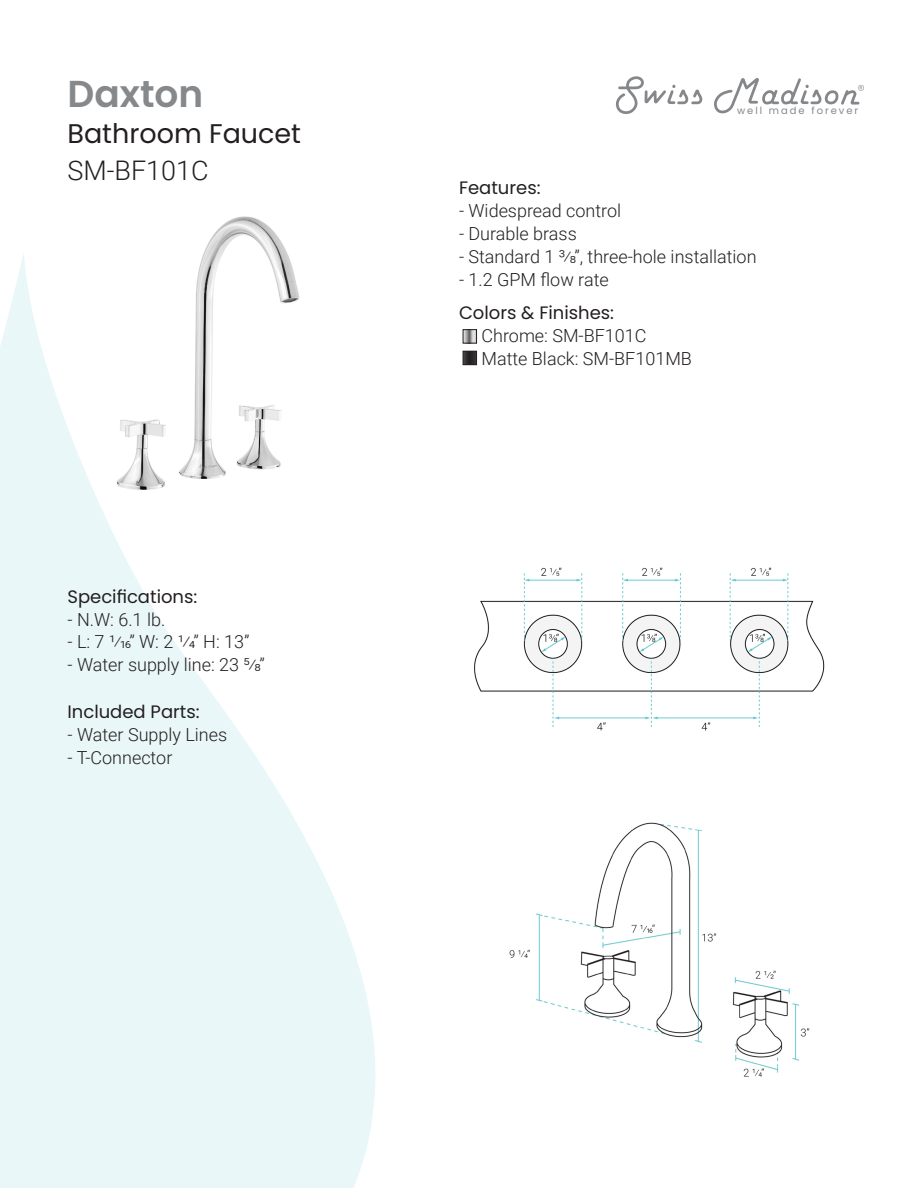
<style>
.page{position:relative;width:918px;height:1188px;background:#fff}
.page>*{position:absolute;margin:0;border:0;box-sizing:border-box;transform-origin:0 0}
.t1{font:600 37.5px "Poppins";color:#85898c}
.t2{font:27px "Poppins";color:#231f20}
.t3{font:300 27px "Roboto";color:#231f20}
.t4{font:300 18px "Roboto";color:#231f20}
.t5{font:18px "Poppins";color:#231f20}
.t6{font:9.9px "Poppins";letter-spacing:.2em;color:#85878a}
</style>
<div class="page">
<svg style="left:616px;top:76px;width:87px;height:38px"></svg>
<svg style="left:714px;top:78px;width:150px;height:36px"></svg>
<img style="left:204px;top:216px;width:82px;height:35px">
<svg style="left:0;top:251px;width:375px;height:937px;fill:#eaf7f8"></svg>
<img style="left:509px;top:822px;width:301px;height:255px">
<img style="left:474px;top:567px;width:351px;height:164px">
<img style="left:465px;top:331px;width:10px;height:10px">
<div style="left:463px;top:329px;width:14px;height:14px;border:1px solid #231f20"></div>
<img style="left:465px;top:353px;width:10px;height:10px">
<div style="left:463px;top:351px;width:14px;height:14px;border:1px solid #231f20"></div>
<div style="left:519px;top:567px;width:10px;height:5px;background:#fff"></div>
<div style="left:577px;top:567px;width:10px;height:5px;background:#fff"></div>
<div style="left:618px;top:567px;width:9px;height:5px;background:#fff"></div>
<div style="left:675px;top:567px;width:10px;height:5px;background:#fff"></div>
<div style="left:725px;top:567px;width:10px;height:5px;background:#fff"></div>
<div style="left:783px;top:567px;width:10px;height:5px;background:#fff"></div>
<div style="left:754px;top:728px;width:10px;height:5px;background:#fff"></div>
<div style="left:646px;top:728px;width:10px;height:5px;background:#fff"></div>
<div style="left:549px;top:728px;width:9px;height:5px;background:#fff"></div>
<p class="t1" style="left:68px;top:72px;width:137px">Daxton</p>
<p class="t2" style="left:68px;top:118px;width:235px">Bathroom Faucet</p>
<p class="t3" style="left:68px;top:152px;width:143px">SM-BF101C</p>
<p class="t5" style="left:68px;top:586px;width:131px">Specifications:</p>
<p class="t4" style="left:68px;top:607px;width:99px">- N.W: 6.1 lb.</p>
<p class="t4" style="left:68px;top:629px;width:184px">- L: 7 1/16” W: 2 1/4” H: 13”</p>
<p class="t4" style="left:68px;top:652px;width:199px">- Water supply line: 23 5/8”</p>
<p class="t5" style="left:68px;top:702px;width:134px">Included Parts:</p>
<p class="t4" style="left:68px;top:722px;width:161px">- Water Supply Lines</p>
<p class="t4" style="left:68px;top:745px;width:106px">- T-Connector</p>
<p class="t6" style="left:737px;top:105px;width:123px">well made forever</p>
<p class="t5" style="left:459px;top:178px;width:83px">Features:</p>
<p class="t4" style="left:459px;top:198px;width:164px">- Widespread control</p>
<p class="t4" style="left:459px;top:221px;width:119px">- Durable brass</p>
<p class="t4" style="left:459px;top:244px;width:299px">- Standard 1 3/8”, three-hole installation</p>
<p class="t4" style="left:459px;top:267px;width:151px">- 1.2 GPM flow rate</p>
<p class="t5" style="left:459px;top:303px;width:157px">Colors &amp; Finishes:</p>
<p class="t4" style="left:482px;top:323px;width:167px">Chrome: SM-BF101C</p>
<p class="t4" style="left:482px;top:346px;width:212px">Matte Black: SM-BF101MB</p>
</div>
